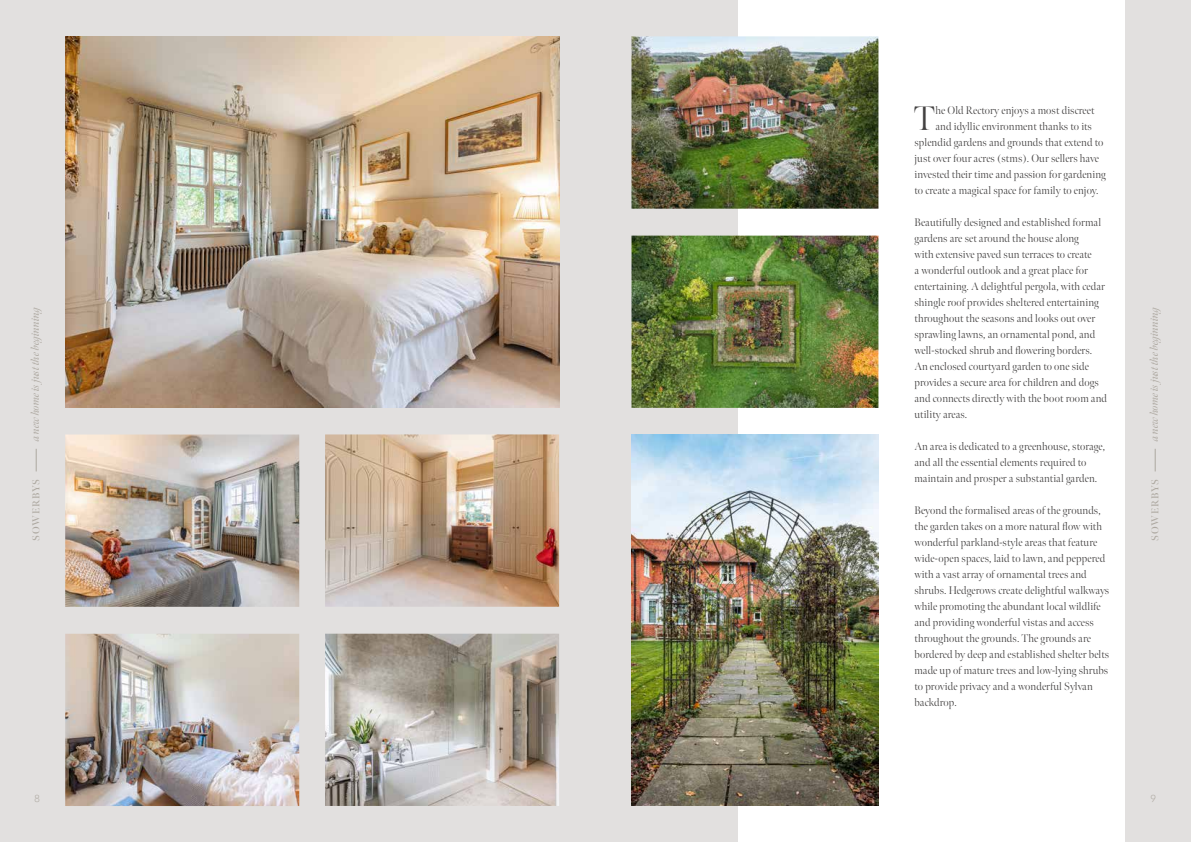
<style>
.page{position:relative;width:1191px;height:842px;background:#fff}
.page>*{position:absolute;margin:0;border:0;box-sizing:border-box;transform-origin:0 0}
.t1{font:300 34px "Meno Banner";color:#434141}
.t2{font:300 11px/16px "Meno Banner";letter-spacing:.01em;color:#434141}
.t3{font:italic 11px "Meno Banner";letter-spacing:-.01em;color:#ada8a0}
.t4{font:600 10px "Meno Banner";letter-spacing:.08em;color:#ada8a0}
.t5{font:300 10px "Quasimoda";color:#ada8a0}
</style>
<div class="page">
<div style="left:0;top:0;width:595px;height:842px;background:#e2e0df"></div>
<div style="left:595px;top:0;width:596px;height:842px;background:#e2e0df"></div>
<svg style="left:36px;top:449px;width:1px;height:22px"></svg>
<svg style="left:1155px;top:449px;width:1px;height:22px"></svg>
<div style="left:738px;top:0;width:387px;height:842px;background:#fff"></div>
<img style="left:65px;top:36px;width:494px;height:372px">
<img style="left:65px;top:434px;width:234px;height:173px">
<img style="left:65px;top:634px;width:234px;height:172px">
<img style="left:631px;top:434px;width:247px;height:372px">
<img style="left:325px;top:434px;width:234px;height:173px">
<img style="left:325px;top:634px;width:234px;height:172px">
<img style="left:631px;top:36px;width:247px;height:173px">
<img style="left:631px;top:236px;width:247px;height:172px">
<h1 class="t1" style="left:913px;top:97px;width:23px">T</h1>
<p class="t2" style="left:935px;top:102px;width:160px">he Old Rectory enjoys a most discreet</p>
<p class="t2" style="left:935px;top:118px;width:158px">and idyllic environment thanks to its</p>
<p class="t2" style="left:914px;top:134px;width:190px">splendid gardens and grounds that extend to</p>
<p class="t2" style="left:914px;top:150px;width:186px">just over four acres (stms). Our sellers have</p>
<p class="t2" style="left:914px;top:166px;width:193px">invested their time and passion for gardening</p>
<p class="t2" style="left:914px;top:182px;width:185px">to create a magical space for family to enjoy.</p>
<p class="t2" style="left:914px;top:214px;width:194px">Beautifully designed and established formal gardens are set around the house along<br>with extensive paved sun terraces to create<br>a wonderful outlook and a great place for entertaining. A delightful pergola, with cedar shingle roof provides sheltered entertaining throughout the seasons and looks out over sprawling lawns, an ornamental pond, and well-stocked shrub and flowering borders.<br>An enclosed courtyard garden to one side provides a secure area for children and dogs and connects directly with the boot room and utility areas.</p>
<p class="t2" style="left:914px;top:438px;width:192px">An area is dedicated to a greenhouse, storage, and all the essential elements required to maintain and prosper a substantial garden.</p>
<p class="t2" style="left:914px;top:502px;width:196px">Beyond the formalised areas of the grounds, the garden takes on a more natural flow with wonderful parkland-style areas that feature wide-open spaces, laid to lawn, and peppered with a vast array of ornamental trees and shrubs. Hedgerows create delightful walkways while promoting the abundant local wildlife and providing wonderful vistas and access throughout the grounds. The grounds are bordered by deep and established shelter belts made up of mature trees and low-lying shrubs to provide privacy and a wonderful Sylvan backdrop.</p>
<p class="t3" style="left:29px;top:441px;width:138px;rotate:-90deg">a new home is just the beginning</p>
<p class="t3" style="left:1147px;top:441px;width:138px;rotate:-90deg">a new home is just the beginning</p>
<p class="t4" style="left:30px;top:541px;width:63px;rotate:-90deg">SOWERBYS</p>
<p class="t4" style="left:1149px;top:541px;width:63px;rotate:-90deg">SOWERBYS</p>
<p class="t5" style="left:35px;top:791px;width:7px">8</p>
<p class="t5" style="left:1150px;top:791px;width:7px">9</p>
</div>
